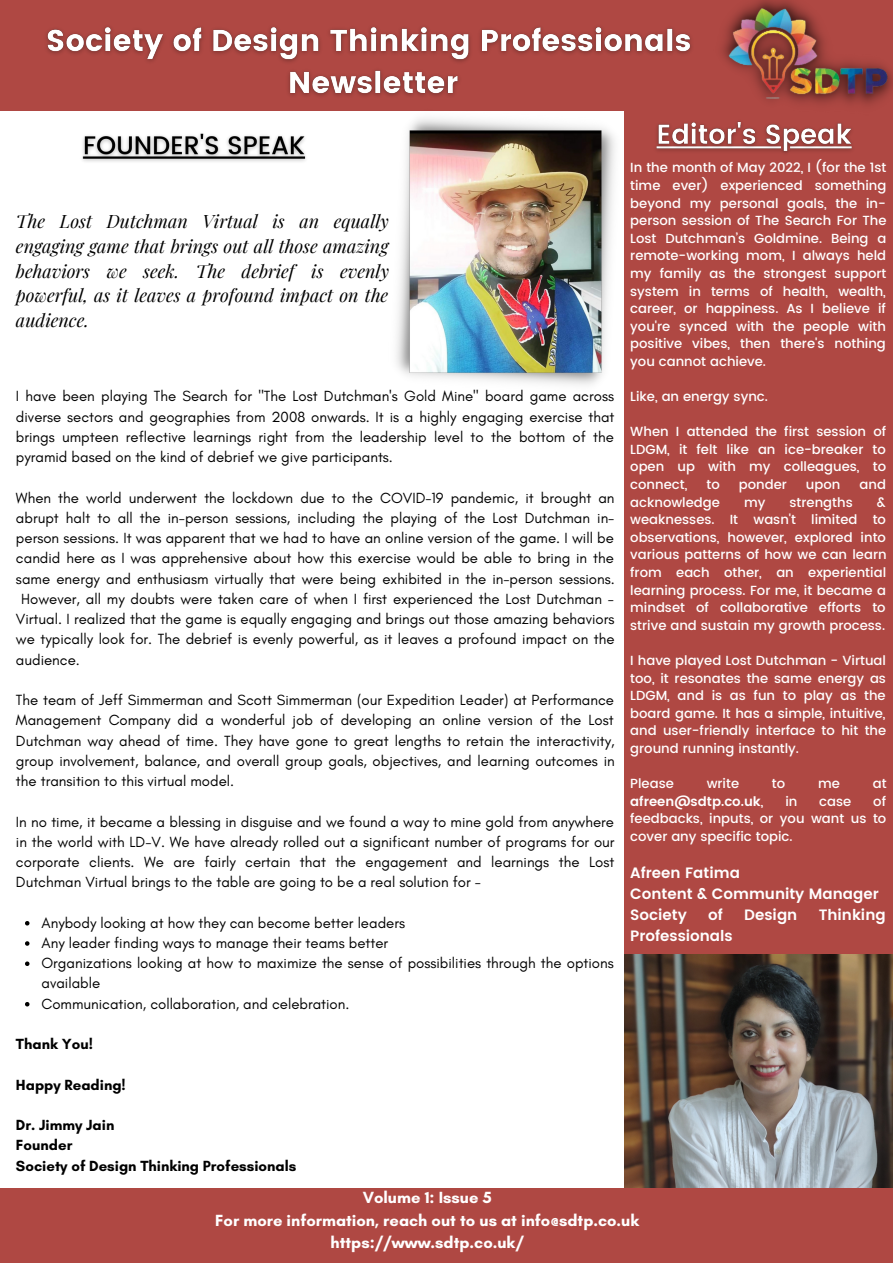
<style>
.page{position:relative;width:893px;height:1264px;background:#fff}
.page>*{position:absolute;margin:0;border:0;box-sizing:border-box;transform-origin:0 0}
.t1{font:italic 18px/24.8px "Playfair Display";color:#000;text-align:justify}
.t2{font:700 16.5px/22.5px "Glacial Indifference";color:#fff;text-align:center}
.t3{font:15px/20.2px "Glacial Indifference";color:#000;text-align:justify}
.t4{font:700 15px/20.2px "Glacial Indifference";color:#000}
.t5{font:600 15px/20.9px "Poppins";color:#fff}
.t6{font:500 13.2px/17.5px "Poppins";color:#fff;text-align:justify}
.t7{font:600 13.2px "Poppins";color:#fff}
.s1{font-weight:500}
</style>
<div class="page">
<div style="left:0;top:0;width:892px;height:111px;background:#af4843"></div>
<div style="left:624px;top:100px;width:268px;height:1096px;background:#af4843"></div>
<img style="left:624px;top:954px;width:268px;height:233px">
<svg style="left:25px;top:921px;width:4px;height:4px"></svg>
<svg style="left:25px;top:941px;width:4px;height:4px"></svg>
<svg style="left:25px;top:961px;width:4px;height:5px"></svg>
<svg style="left:25px;top:1002px;width:4px;height:4px"></svg>
<div style="left:0;top:1187px;width:892px;height:75px;background:#af4843"></div>
<img style="left:46px;top:27px;width:646px;height:69px">
<img style="left:722px;top:0;width:170px;height:105px">
<img style="left:396px;top:118px;width:219px;height:267px">
<img style="left:82px;top:133px;width:224px;height:29px">
<img style="left:656px;top:121px;width:196px;height:33px">
<p class="t1" style="left:16px;top:208px;width:375px">The Lost Dutchman Virtual is an equally engaging game that brings out all those amazing behaviors we seek. The debrief is evenly powerful, as it leaves a profound impact on the audience.</p>
<p class="t3" style="left:16px;top:386px;width:600px">I have been playing The Search for "The Lost Dutchman's Gold Mine" board game across diverse sectors and geographies from 2008 onwards. It is a highly engaging exercise that brings umpteen reflective learnings right from the leadership level to the bottom of the pyramid based on the kind of debrief we give participants.</p>
<p class="t3" style="left:16px;top:487px;width:600px">When the world underwent the lockdown due to the COVID-19 pandemic, it brought an</p>
<p class="t3" style="left:16px;top:507px;width:600px">abrupt halt to all the in-person sessions, including the playing of the Lost Dutchman in-</p>
<p class="t3" style="left:16px;top:528px;width:599px">person sessions. It was apparent that we had to have an online version of the game. I will be</p>
<p class="t3" style="left:16px;top:548px;width:599px">candid here as I was apprehensive about how this exercise would be able to bring in the</p>
<p class="t3" style="left:16px;top:568px;width:600px">same energy and enthusiasm virtually that were being exhibited in the in-person sessions.</p>
<p class="t3" style="left:21px;top:588px;width:594px">However, all my doubts were taken care of when I first experienced the Lost Dutchman -</p>
<p class="t3" style="left:16px;top:608px;width:600px">Virtual. I realized that the game is equally engaging and brings out those amazing behaviors</p>
<p class="t3" style="left:16px;top:629px;width:600px">we typically look for. The debrief is evenly powerful, as it leaves a profound impact on the</p>
<p class="t3" style="left:16px;top:649px;width:65px">audience.</p>
<p class="t3" style="left:16px;top:689px;width:600px">The team of Jeff Simmerman and Scott Simmerman (our Expedition Leader) at Performance Management Company did a wonderful job of developing an online version of the Lost Dutchman way ahead of time. They have gone to great lengths to retain the interactivity, group involvement, balance, and overall group goals, objectives, and learning outcomes in the transition to this virtual model.</p>
<p class="t3" style="left:16px;top:811px;width:600px">In no time, it became a blessing in disguise and we found a way to mine gold from anywhere in the world with LD-V. We have already rolled out a significant number of programs for our corporate clients. We are fairly certain that the engagement and learnings the Lost Dutchman Virtual brings to the table are going to be a real solution for -</p>
<p class="t3" style="left:41px;top:912px;width:574px;text-align:left">Anybody looking at how they can become better leaders<br>Any leader finding ways to manage their teams better<br>Organizations looking at how to maximize the sense of possibilities through the options available<br>Communication, collaboration, and celebration.</p>
<p class="t4" style="left:16px;top:1033px;width:78px">Thank You!</p>
<p class="t4" style="left:16px;top:1074px;width:111px">Happy Reading!</p>
<p class="t4" style="left:16px;top:1114px;width:282px">Dr. Jimmy Jain<br>Founder<br>Society of Design Thinking Professionals</p>
<p class="t6" style="left:630px;top:159px;width:258px">In the month of May 2022, I (for the 1st time ever) experienced something beyond my personal goals, the in&shy;person session of The Search For The Lost Dutchman’s Goldmine. Being a remote-working mom, I always held my family as the strongest support system in terms of health, wealth, career, or happiness. As I believe if you're synced with the people with positive vibes, then there's nothing you cannot achieve.</p>
<p class="t6" style="left:630px;top:388px;width:139px">Like, an energy sync.</p>
<p class="t6" style="left:630px;top:423px;width:257px">When I attended the first session of LDGM, it felt like an ice-breaker to open up with my colleagues, to connect,</p>
<p class="t6" style="left:706px;top:475px;width:15px">to</p>
<p class="t6" style="left:738px;top:475px;width:50px">ponder</p>
<p class="t6" style="left:805px;top:475px;width:36px">upon</p>
<p class="t6" style="left:859px;top:475px;width:28px">and</p>
<p class="t6" style="left:630px;top:493px;width:91px">acknowledge</p>
<p class="t6" style="left:744px;top:493px;width:23px">my</p>
<p class="t6" style="left:789px;top:493px;width:65px">strengths</p>
<p class="t6" style="left:630px;top:493px;width:258px;text-indent:246px">&amp; weaknesses. It wasn't limited to observations, however, explored into various patterns of how we can learn from each other, an experiential learning process. For me, it became a mindset of collaborative efforts to strive and sustain my growth process.</p>
<p class="t6" style="left:630px;top:651px;width:257px">I have played Lost Dutchman - Virtual too, it resonates the same energy as LDGM, and is as fun to play as the board game. It has a simple, intuitive, and user-friendly interface to hit the ground running instantly.</p>
<p class="t6" style="left:630px;top:774px;width:45px">Please</p>
<p class="t6" style="left:706px;top:774px;width:34px">write</p>
<p class="t6" style="left:772px;top:774px;width:15px">to</p>
<p class="t6" style="left:818px;top:774px;width:23px">me</p>
<p class="t6" style="left:872px;top:774px;width:15px">at</p>
<p class="t7" style="left:630px;top:793px;width:135px">afreen@sdtp.co.uk<span class="s1">,</span></p>
<p class="t6" style="left:785px;top:792px;width:14px">in</p>
<p class="t6" style="left:819px;top:792px;width:34px">case</p>
<p class="t6" style="left:630px;top:792px;width:257px;text-indent:243px">of feedbacks, inputs, or you want us to cover any specific topic.</p>
<p class="t5" style="left:630px;top:862px;width:250px">Afreen Fatima<br>Content &amp; Community Manager<br>Society</p>
<p class="t5" style="left:708px;top:904px;width:16px">of</p>
<p class="t5" style="left:744px;top:904px;width:55px">Design</p>
<p class="t5" style="left:818px;top:904px;width:68px">Thinking</p>
<p class="t5" style="left:630px;top:925px;width:104px">Professionals</p>
<p class="t2" style="left:215px;top:1186px;width:425px">Volume 1: Issue 5<br>For more information, reach out to us at info@sdtp.co.uk https://www.sdtp.co.uk/</p>
</div>
